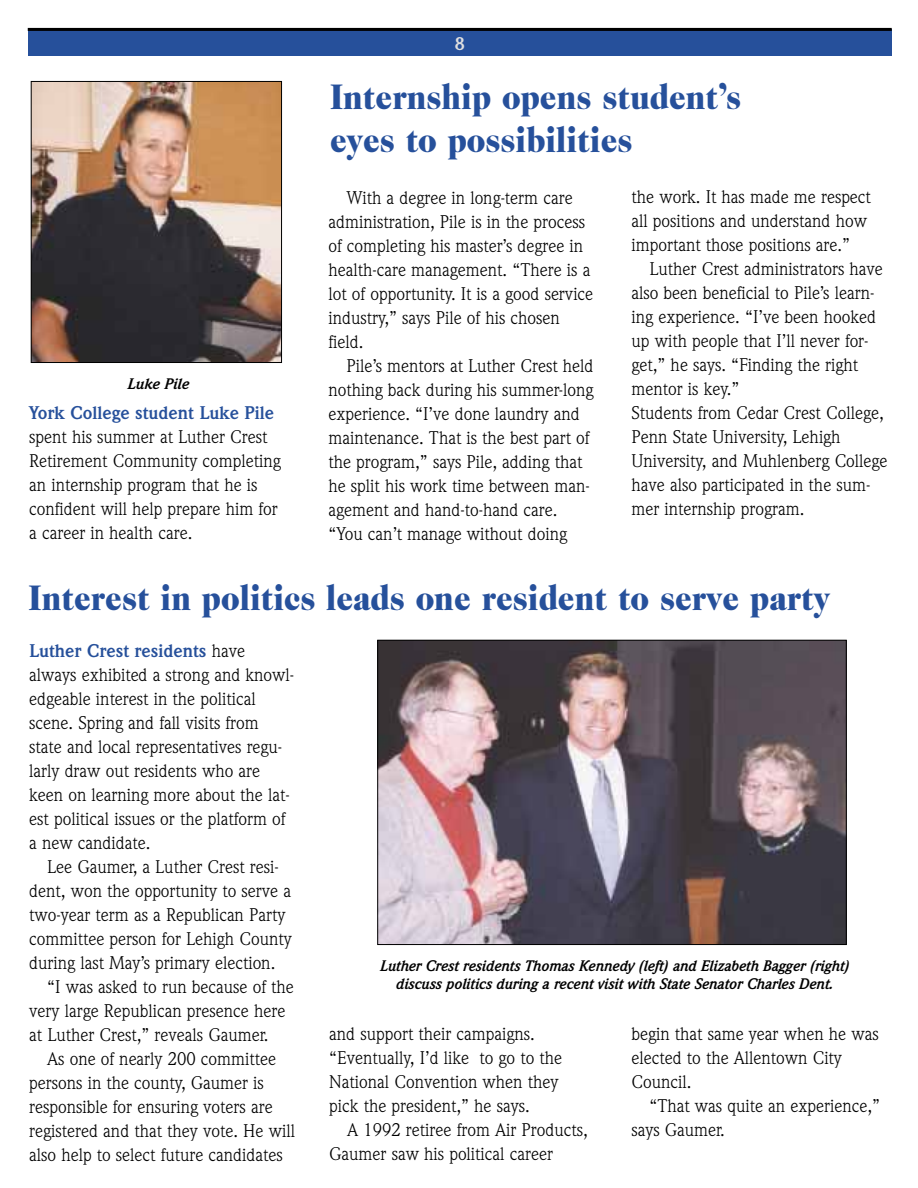
<style>
.page{position:relative;width:918px;height:1188px;background:#fff}
.page>*{position:absolute;margin:0;border:0;box-sizing:border-box;transform-origin:0 0}
.t1{font:900 36px/43.2px "Caslon Two Twenty Four";color:#26509b;scale:.9 1}
.t2{font:18px/24px "Weidemann";color:#000}
.t3{font:700 18px "Weidemann";color:#26509b}
.t4{font:700 18px "Weidemann";color:#dfdfdf}
.t5{font:italic 700 15px/18px "Weidemann";color:#000;text-align:center;scale:.95 1}
.t6{font:italic 700 15px "Weidemann";color:#000}
.s1{font-weight:700;color:#26509b}
</style>
<div class="page">
<div style="left:28px;top:29px;width:864px;height:27px;background:#26509b"></div>
<hr style="left:28px;top:28px;width:864px;height:3px;background:#000">
<img style="left:33px;top:83px;width:247px;height:278px">
<div style="left:31px;top:81px;width:251px;height:282px;border:1px solid #000"></div>
<img style="left:379px;top:642px;width:466px;height:301px">
<div style="left:377px;top:640px;width:470px;height:305px;border:1px solid #000"></div>
<p class="t4" style="left:455px;top:37px;width:12px">8</p>
<p class="t6" style="left:126px;top:378px;width:63px">Luke Pile</p>
<p class="t3" style="left:29px;top:406px;width:247px">York College student Luke Pile</p>
<p class="t2" style="left:29px;top:427px;width:253px">spent his summer at Luther Crest<br>Retirement Community completing an internship program that he is confident will help prepare him for a career in health care.</p>
<h1 class="t1" style="left:330px;top:78px;width:458px">Internship opens student’s eyes to possibilities</h1>
<p class="t2" style="left:328px;top:187px;width:266px;text-indent:18px">With a degree in long-term care administration, Pile is in the process of completing his master’s degree in health-care management. “There is a lot of opportunity. It is a good service industry,” says Pile of his chosen field.</p>
<p class="t2" style="left:328px;top:355px;width:266px;text-indent:18px">Pile’s mentors at Luther Crest held nothing back during his summer-long experience. “I’ve done laundry and maintenance. That is the best part of the program,” says Pile, adding that he split his work time between man&shy;agement and hand-to-hand care. “You can’t manage without doing</p>
<p class="t2" style="left:632px;top:187px;width:241px">the work. It has made me respect all positions and understand how important those positions are.”</p>
<p class="t2" style="left:632px;top:259px;width:258px;text-indent:18px">Luther Crest administrators have also been beneficial to Pile’s learn&shy;ing experience. “I’ve been hooked up with people that I’ll never for&shy;get,” he says. “Finding the right mentor is key.”<br>Students from Cedar Crest College,<br>Penn State University, Lehigh<br>University, and Muhlenberg College have also participated in the sum&shy;mer internship program.</p>
<h1 class="t1" style="left:28px;top:579px;width:892px">Interest in politics leads one resident to serve party</h1>
<p class="t2" style="left:29px;top:640px;width:266px"><span class="s1">Luther Crest residents</span> have always exhibited a strong and knowl&shy;edgeable interest in the political scene. Spring and fall visits from state and local representatives regu&shy;larly draw out residents who are keen on learning more about the lat&shy;est political issues or the platform of a new candidate.</p>
<p class="t2" style="left:47px;top:856px;width:233px">Lee Gaumer, a Luther Crest resi-</p>
<p class="t2" style="left:29px;top:880px;width:263px">dent, won the opportunity to serve a</p>
<p class="t2" style="left:29px;top:904px;width:258px">two-year term as a Republican Party</p>
<p class="t2" style="left:29px;top:928px;width:264px">committee person for Lehigh County</p>
<p class="t2" style="left:29px;top:952px;width:248px">during last May’s primary election.</p>
<p class="t2" style="left:47px;top:976px;width:248px">“I was asked to run because of the</p>
<p class="t2" style="left:29px;top:1000px;width:258px">very large Republican presence here</p>
<p class="t2" style="left:29px;top:1024px;width:241px">at Luther Crest,” reveals Gaumer.</p>
<p class="t2" style="left:47px;top:1048px;width:230px">As one of nearly 200 committee</p>
<p class="t2" style="left:29px;top:1072px;width:236px">persons in the county, Gaumer is</p>
<p class="t2" style="left:29px;top:1096px;width:245px">responsible for ensuring voters are</p>
<p class="t2" style="left:29px;top:1120px;width:267px">registered and that they vote. He will</p>
<p class="t2" style="left:29px;top:1144px;width:255px">also help to select future candidates</p>
<p class="t5" style="left:379px;top:958px;width:496px">Luther Crest residents Thomas Kennedy (left) and Elizabeth Bagger (right) discuss politics during a recent visit with State Senator Charles Dent.</p>
<p class="t2" style="left:329px;top:1024px;width:234px">and support their campaigns. “Eventually, I’d like to go to the<br>National Convention when they pick the president,” he says.</p>
<p class="t2" style="left:329px;top:1120px;width:260px;text-indent:18px">A 1992 retiree from Air Products,<br>Gaumer saw his political career</p>
<p class="t2" style="left:632px;top:1024px;width:249px">begin that same year when he was elected to the Allentown City<br>Council.</p>
<p class="t2" style="left:632px;top:1096px;width:250px;text-indent:18px">“That was quite an experience,” says Gaumer.</p>
</div>
